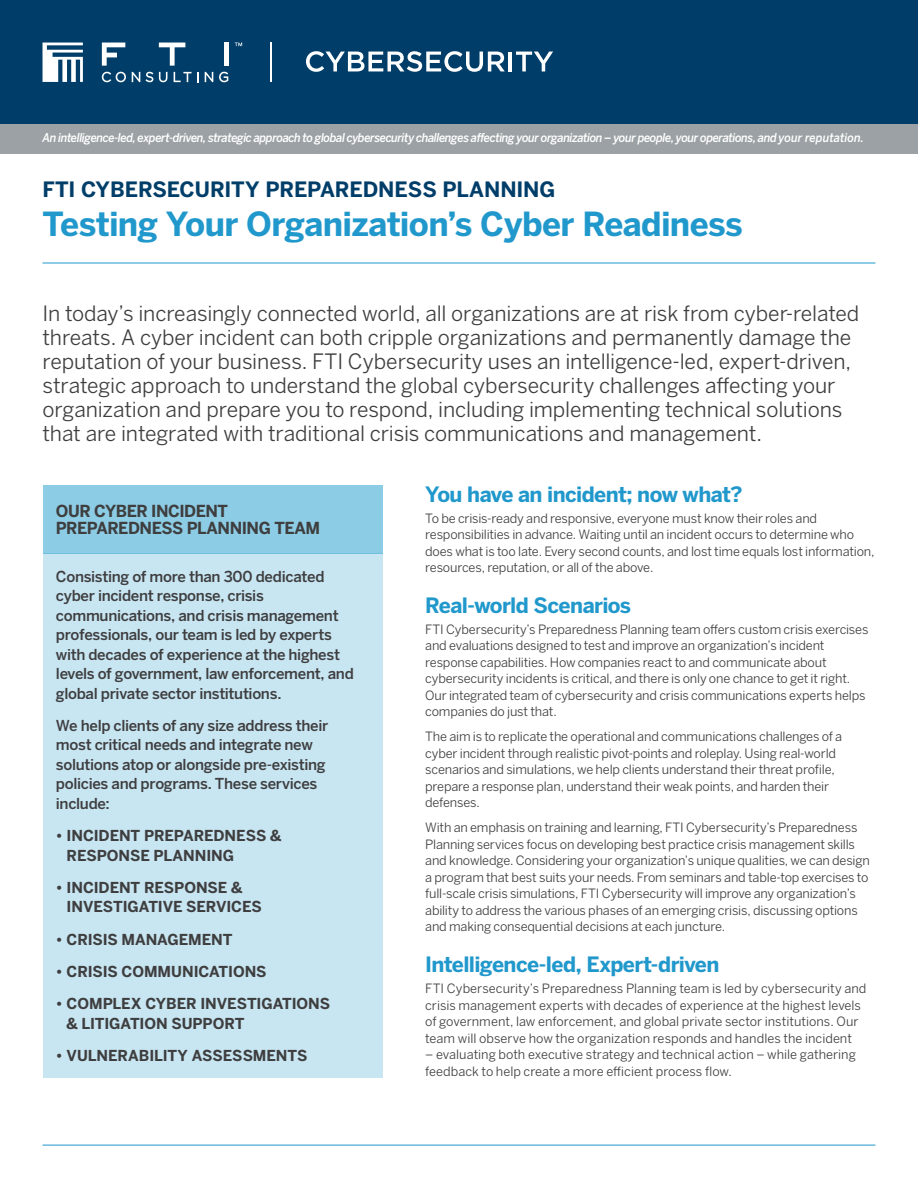
<style>
.page{position:relative;width:918px;height:1188px;background:#fff}
.page>*{position:absolute;margin:0;border:0;box-sizing:border-box;transform-origin:0 0}
.t1{font:700 33px "Benton Sans";letter-spacing:-.02em;color:#2198cc}
.t2{font:21px/24px "Benton Sans";letter-spacing:-.005em;color:#3e3e3f}
.t3{font:700 21px "Benton Sans";letter-spacing:-.03em;color:#2198cc}
.t4{font:700 21px "Benton Sans";letter-spacing:-.005em;color:#003e69}
.t5{font:700 16.5px/16.5px "Benton Sans";letter-spacing:-.03em;color:#3e3e3f}
.t6{font:500 15px/19.5px "Benton Sans";letter-spacing:-.02em;color:#3e3e3f}
.t7{font:700 15px/19.5px "Benton Sans";letter-spacing:-.005em;color:#3e3e3f}
.t8{font:12.75px/16.5px "Benton Sans";letter-spacing:-.015em;color:#3e3e3f}
.t9{font:italic 500 12.15px "Benton Sans";letter-spacing:-.04em;color:#fff;scale:.93 1}
</style>
<div class="page">
<div style="left:0;top:0;width:918px;height:125px;background:#003e69"></div>
<svg style="left:43px;top:43px;width:40px;height:39px"></svg>
<svg style="left:102px;top:72px;width:24px;height:10px"></svg>
<svg style="left:132px;top:72px;width:21px;height:10px"></svg>
<svg style="left:159px;top:72px;width:8px;height:10px"></svg>
<svg style="left:174px;top:72px;width:24px;height:10px"></svg>
<svg style="left:205px;top:72px;width:8px;height:10px"></svg>
<svg style="left:219px;top:72px;width:9px;height:10px"></svg>
<svg style="left:235px;top:43px;width:7px;height:3px"></svg>
<svg style="left:159px;top:43px;width:26px;height:23px"></svg>
<div style="left:224px;top:43px;width:5px;height:23px;background:#fff"></div>
<svg style="left:102px;top:43px;width:23px;height:23px"></svg>
<hr style="left:270px;top:43px;width:2px;height:39px;background:#fff">
<svg style="left:306px;top:51px;width:199px;height:21px"></svg>
<hr style="left:509px;top:52px;width:3px;height:19px;background:#fff">
<svg style="left:516px;top:52px;width:37px;height:19px"></svg>
<div style="left:43px;top:553px;width:340px;height:525px;background:#c8e5f2"></div>
<div style="left:43px;top:485px;width:340px;height:68px;background:#8dcce5"></div>
<hr style="left:43px;top:1145px;width:832px;height:1px;background:#2198cc">
<hr style="left:43px;top:263px;width:832px;height:1px;background:#2198cc">
<div style="left:0;top:125px;width:918px;height:29px;background:#9ba1a4"></div>
<p class="t9" style="left:43px;top:130px;width:885px">An intelligence-led, expert-driven, strategic approach to global cybersecurity challenges affecting your organization – your people, your operations, and your reputation.</p>
<h2 class="t4" style="left:43px;top:177px;width:515px">FTI CYBERSECURITY PREPAREDNESS PLANNING</h2>
<h1 class="t1" style="left:43px;top:205px;width:702px">Testing Your Organization’s Cyber Readiness</h1>
<p class="t2" style="left:43px;top:301px;width:818px">In today’s increasingly connected world, all organizations are at risk from cyber-related threats. A cyber incident can both cripple organizations and permanently damage the reputation of your business. FTI Cybersecurity uses an intelligence-led, expert-driven, strategic approach to understand the global cybersecurity challenges affecting your organization and prepare you to respond, including implementing technical solutions that are integrated with traditional crisis communications and management.</p>
<p class="t5" style="left:56px;top:503px;width:266px">OUR CYBER INCIDENT<br>PREPAREDNESS PLANNING TEAM</p>
<p class="t6" style="left:56px;top:566px;width:300px">Consisting of more than 300 dedicated cyber incident response, crisis communications, and crisis management professionals, our team is led by experts with decades of experience at the highest levels of government, law enforcement, and global private sector institutions.</p>
<p class="t6" style="left:56px;top:716px;width:274px">We help clients of any size address their most critical needs and integrate new solutions atop or alongside pre-existing policies and programs. These services include:</p>
<p class="t7" style="left:67px;top:826px;width:216px;text-indent:-11px">• INCIDENT PREPAREDNESS &amp;<br>RESPONSE PLANNING</p>
<p class="t7" style="left:67px;top:878px;width:197px;text-indent:-11px">• INCIDENT RESPONSE &amp;<br>INVESTIGATIVE SERVICES</p>
<p class="t7" style="left:56px;top:929px;width:178px">• CRISIS MANAGEMENT</p>
<p class="t7" style="left:56px;top:962px;width:212px">• CRISIS COMMUNICATIONS</p>
<p class="t7" style="left:67px;top:994px;width:265px;text-indent:-11px">• COMPLEX CYBER INVESTIGATIONS &amp; LITIGATION SUPPORT</p>
<p class="t7" style="left:56px;top:1046px;width:253px">• VULNERABILITY ASSESSMENTS</p>
<h2 class="t3" style="left:425px;top:482px;width:319px">You have an incident; now what?</h2>
<p class="t8" style="left:425px;top:510px;width:451px">To be crisis-ready and responsive, everyone must know their roles and responsibilities in advance. Waiting until an incident occurs to determine who does what is too late. Every second counts, and lost time equals lost information, resources, reputation, or all of the above.</p>
<h2 class="t3" style="left:425px;top:593px;width:207px">Real-world Scenarios</h2>
<p class="t8" style="left:425px;top:621px;width:445px">FTI Cybersecurity’s Preparedness Planning team offers custom crisis exercises and evaluations designed to test and improve an organization’s incident response capabilities. How companies react to and communicate about cybersecurity incidents is critical, and there is only one chance to get it right.<br>Our integrated team of cybersecurity and crisis communications experts helps companies do just that.</p>
<p class="t8" style="left:425px;top:728px;width:419px">The aim is to replicate the operational and communications challenges of a cyber incident through realistic pivot-points and roleplay. Using real-world scenarios and simulations, we help clients understand their threat profile, prepare a response plan, understand their weak points, and harden their defenses.</p>
<p class="t8" style="left:425px;top:819px;width:446px">With an emphasis on training and learning, FTI Cybersecurity’s Preparedness Planning services focus on developing best practice crisis management skills and knowledge. Considering your organization’s unique qualities, we can design a program that best suits your needs. From seminars and table-top exercises to full-scale crisis simulations, FTI Cybersecurity will improve any organization’s ability to address the various phases of an emerging crisis, discussing options and making consequential decisions at each juncture.</p>
<h2 class="t3" style="left:425px;top:952px;width:296px">Intelligence-led, Expert-driven</h2>
<p class="t8" style="left:425px;top:980px;width:443px">FTI Cybersecurity’s Preparedness Planning team is led by cybersecurity and crisis management experts with decades of experience at the highest levels of government, law enforcement, and global private sector institutions. Our team will observe how the organization responds and handles the incident</p>
<p class="t8" style="left:425px;top:1046px;width:432px">– evaluating both executive strategy and technical action – while gathering feedback to help create a more efficient process flow.</p>
</div>
